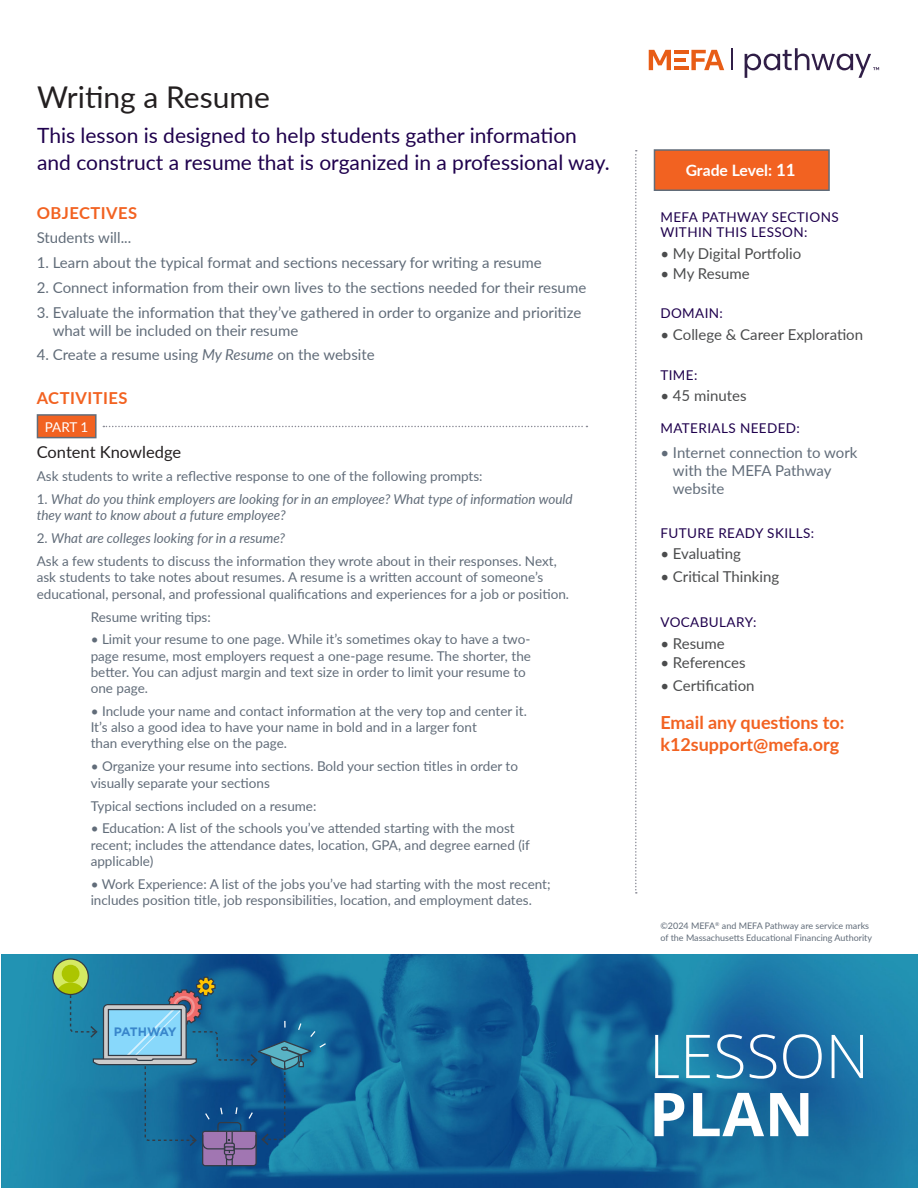
<style>
.page{position:relative;width:918px;height:1188px;background:#fff}
.page>*{position:absolute;margin:0;border:0;box-sizing:border-box;transform-origin:0 0}
.t1{font:300 60.45px "Open Sans";color:#fff}
.t2{font:700 60.45px "Open Sans";color:#fff}
.t3{font:30px "Lato";color:#231f20}
.t4{font:21px/27px "Lato";color:#1f014d}
.t5{font:700 18px "Lato";color:#f26221}
.t6{font:700 16.5px "Lato";letter-spacing:.03em;color:#f26221}
.t7{font:16.5px "Lato";color:#231f20}
.t8{font:700 15.75px "Lato";letter-spacing:-.005em;color:#fff}
.t9{font:15px/18px "Lato";color:#616c79}
.t10{font:15px "Lato";color:#4b4c4d}
.t11{font:13.5px/16.2px "Lato";color:#616c79}
.t12{font:italic 13.5px/16.2px "Lato";color:#616c79}
.t13{font:13.5px/15px "Lato";letter-spacing:.03em;color:#1f014d}
.t14{font:13.5px "Lato";color:#fff}
.t15{font:700 12.15px "Gotham";letter-spacing:-.08em;color:#3986cb}
.t16{font:9px/12px "Lato";color:#616c79}
.s1{font-style:italic}
.s2{font-style:normal}
.s3{font-size:16.95px}
</style>
<div class="page">
<svg style="left:635px;top:150px;width:2px;height:744px"></svg>
<img style="left:1px;top:954px;width:917px;height:234px">
<svg style="left:53px;top:959px;width:35px;height:36px"></svg>
<div style="left:62px;top:965px;width:17px;height:17px;background:#acc500;border-radius:50%"></div>
<svg style="left:58px;top:982px;width:25px;height:13px"></svg>
<div style="left:52px;top:958px;width:37px;height:37px;border:1px solid #343b45;border-radius:50%"></div>
<svg style="left:69px;top:976px;width:258px;height:191px;background:#2c76a0"></svg>
<div style="left:654px;top:149px;width:176px;height:42px;background:#f26221;border:2px solid #616c79"></div>
<hr style="left:674px;top:50px;width:15px;height:3px;background:#e85d16">
<hr style="left:674px;top:58px;width:11px;height:4px;background:#e85d16">
<hr style="left:674px;top:67px;width:15px;height:3px;background:#e85d16">
<svg style="left:691px;top:50px;width:33px;height:20px"></svg>
<svg style="left:649px;top:50px;width:22px;height:20px"></svg>
<hr style="left:731px;top:48px;width:2px;height:22px;background:#301e47">
<svg style="left:745px;top:48px;width:134px;height:30px"></svg>
<svg style="left:103px;top:426px;width:484px;height:1px"></svg>
<div style="left:37px;top:415px;width:59px;height:23px;background:#f26221"></div>
<div style="left:37px;top:414px;width:60px;height:24px;border:2px solid #616c79"></div>
<p class="t3" style="left:37px;top:75px;width:234px">Writing a Resume</p>
<p class="t4" style="left:37px;top:121px;width:574px">This lesson is designed to help students gather information and construct a resume that is organized in a professional way.</p>
<p class="t6" style="left:37px;top:200px;width:102px">OBJECTIVES</p>
<p class="t9" style="left:37px;top:228px;width:96px">Students will...</p>
<p class="t9" style="left:37px;top:253px;width:506px">1. Learn about the typical format and sections necessary for writing a resume</p>
<p class="t9" style="left:37px;top:278px;width:551px">2. Connect information from their own lives to the sections needed for their resume</p>
<p class="t9" style="left:53px;top:303px;width:530px;text-indent:-16px">3. Evaluate the information that they’ve gathered in order to organize and prioritize what will be included on their resume</p>
<p class="t9" style="left:37px;top:345px;width:340px">4. Create a resume using <span class="s1">My Resume</span> on the website</p>
<p class="t6" style="left:37px;top:386px;width:92px">ACTIVITIES</p>
<p class="t14" style="left:45px;top:417px;width:45px">PART 1</p>
<p class="t7" style="left:37px;top:440px;width:146px">Content Knowledge</p>
<p class="t11" style="left:37px;top:468px;width:447px">Ask students to write a reflective response to one of the following prompts:</p>
<p class="t12" style="left:37px;top:491px;width:537px"><span class="s2">1.</span> What do you think employers are looking for in an employee? What type of information would they want to know about a future employee?</p>
<p class="t12" style="left:37px;top:530px;width:250px"><span class="s2">2.</span> What are colleges looking for in a resume?</p>
<p class="t11" style="left:37px;top:553px;width:534px">Ask a few students to discuss the information they wrote about in their responses. Next, ask students to take notes about resumes. A resume is a written account of someone’s educational, personal, and professional qualifications and experiences for a job or position.</p>
<p class="t11" style="left:91px;top:608px;width:122px">Resume writing tips:</p>
<p class="t11" style="left:91px;top:631px;width:442px">• Limit your resume to one page. While it’s sometimes okay to have a two&shy;page resume, most employers request a one-page resume. The shorter, the better. You can adjust margin and text size in order to limit your resume to one page.</p>
<p class="t11" style="left:91px;top:702px;width:438px">• Include your name and contact information at the very top and center it.<br>It’s also a good idea to have your name in bold and in a larger font<br>than everything else on the page.</p>
<p class="t11" style="left:91px;top:758px;width:429px">• Organize your resume into sections. Bold your section titles in order to visually separate your sections</p>
<p class="t11" style="left:91px;top:797px;width:227px">Typical sections included on a resume:</p>
<p class="t11" style="left:91px;top:820px;width:441px">• Education: A list of the schools you’ve attended starting with the most recent; includes the attendance dates, location, GPA, and degree earned (if applicable)</p>
<p class="t11" style="left:91px;top:875px;width:461px">• Work Experience: A list of the jobs you’ve had starting with the most recent; includes position title, job responsibilities, location, and employment dates.</p>
<p class="t15" style="left:114px;top:1024px;width:64px">PATHWAY</p>
<p class="t8" style="left:686px;top:159px;width:111px">Grade Level: <span class="s3">11</span></p>
<p class="t13" style="left:660px;top:209px;width:180px">MEFA PATHWAY SECTIONS<br>WITHIN THIS LESSON:</p>
<p class="t10" style="left:660px;top:242px;width:142px">• My Digital Portfolio</p>
<p class="t10" style="left:660px;top:262px;width:91px">• My Resume</p>
<p class="t13" style="left:660px;top:305px;width:64px">DOMAIN:</p>
<p class="t10" style="left:660px;top:324px;width:204px">• College &amp; Career Exploration</p>
<p class="t13" style="left:660px;top:367px;width:39px">TIME:</p>
<p class="t10" style="left:660px;top:385px;width:88px">• 45 minutes</p>
<p class="t13" style="left:660px;top:420px;width:141px">MATERIALS NEEDED:</p>
<p class="t9" style="left:673px;top:443px;width:186px;text-indent:-13px">• Internet connection to work with the MEFA Pathway website</p>
<p class="t13" style="left:660px;top:525px;width:155px">FUTURE READY SKILLS:</p>
<p class="t10" style="left:660px;top:543px;width:82px">• Evaluating</p>
<p class="t10" style="left:660px;top:566px;width:120px">• Critical Thinking</p>
<p class="t13" style="left:660px;top:614px;width:97px">VOCABULARY:</p>
<p class="t10" style="left:660px;top:632px;width:66px">• Resume</p>
<p class="t10" style="left:660px;top:652px;width:87px">• References</p>
<p class="t10" style="left:660px;top:675px;width:96px">• Certification</p>
<p class="t5" style="left:660px;top:709px;width:186px">Email any questions to:</p>
<p class="t5" style="left:660px;top:731px;width:180px">k12support@mefa.org</p>
<p class="t16" style="left:660px;top:920px;width:213px">©2024 MEFA<sup>®</sup> and MEFA Pathway are service marks of the Massachusetts Educational Financing Authority</p>
<p class="t1" style="left:649px;top:1015px;width:221px">LESSON</p>
<p class="t2" style="left:649px;top:1072px;width:166px">PLAN</p>
</div>
